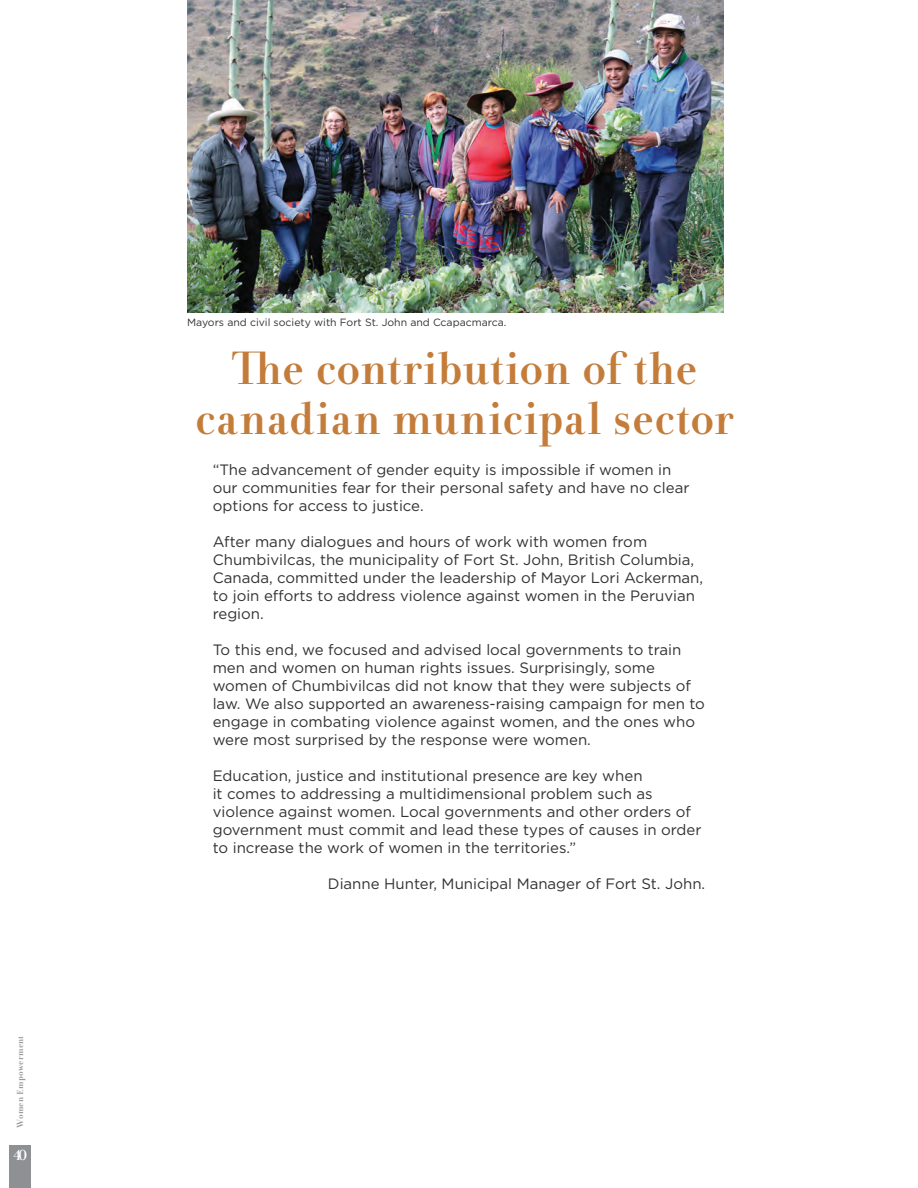
<style>
.page{position:relative;width:918px;height:1188px;background:#fff}
.page>*{position:absolute;margin:0;border:0;box-sizing:border-box;transform-origin:0 0}
.t1{font:700 48px/49.5px "Andrade Pro";letter-spacing:-.005em;color:#c47c3a;text-align:center}
.t2{font:15px/18px "Gotham";color:#333231}
.t3{font:700 15px "Andrade Pro";color:#fff}
.t4{font:10.5px "Gotham";color:#333231}
.t5{font:700 9px "Andrade Pro";letter-spacing:.02em;color:#8e9094}
</style>
<div class="page">
<div style="left:9px;top:1145px;width:22px;height:43px;background:#8e9094"></div>
<img style="left:187px;top:0;width:536px;height:312px">
<p class="t5" style="left:14px;top:1128px;width:93px;rotate:-90deg">Women Empowerment</p>
<p class="t3" style="left:13px;top:1145px;width:16px">40</p>
<p class="t4" style="left:187px;top:316px;width:321px">Mayors and civil society with Fort St. John and Ccapacmarca.</p>
<h3 class="t1" style="left:195px;top:345px;width:540px">The contribution of the canadian municipal sector</h3>
<p class="t2" style="left:213px;top:461px;width:478px">“The advancement of gender equity is impossible if women in our communities fear for their personal safety and have no clear options for access to justice.</p>
<p class="t2" style="left:213px;top:533px;width:492px">After many dialogues and hours of work with women from Chumbivilcas, the municipality of Fort St. John, British Columbia, Canada, committed under the leadership of Mayor Lori Ackerman, to join efforts to address violence against women in the Peruvian region.</p>
<p class="t2" style="left:213px;top:641px;width:494px">To this end, we focused and advised local governments to train men and women on human rights issues. Surprisingly, some women of Chumbivilcas did not know that they were subjects of law. We also supported an awareness-raising campaign for men to engage in combating violence against women, and the ones who were most surprised by the response were women.</p>
<p class="t2" style="left:213px;top:767px;width:490px">Education, justice and institutional presence are key when<br>it comes to addressing a multidimensional problem such as violence against women. Local governments and other orders of government must commit and lead these types of causes in order to increase the work of women in the territories.”</p>
<p class="t2" style="left:328px;top:875px;width:379px">Dianne Hunter, Municipal Manager of Fort St. John.</p>
</div>
